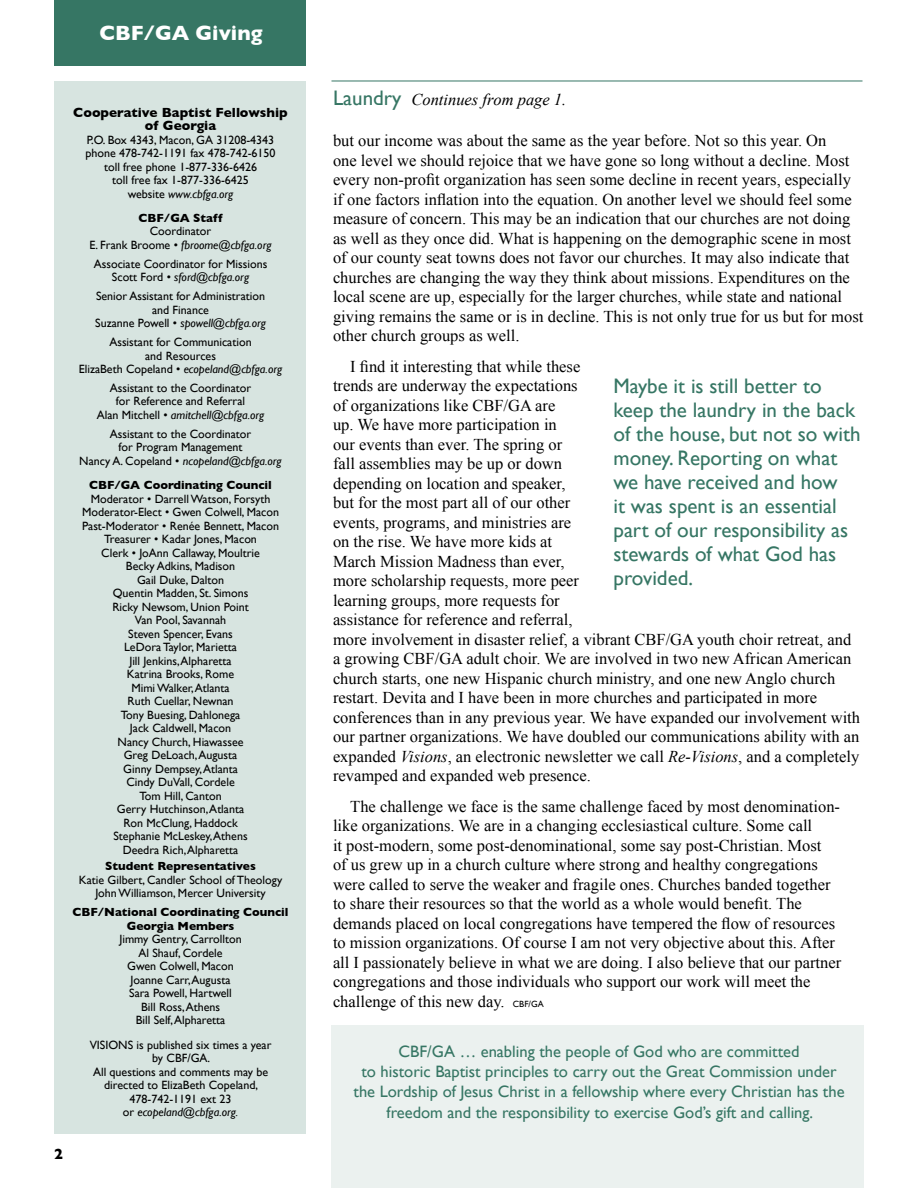
<style>
.page{position:relative;width:918px;height:1188px;background:#fff}
.page>*{position:absolute;margin:0;border:0;box-sizing:border-box;transform-origin:0 0}
.t1{font:21px/24px "Gill Sans";color:#367664}
.t2{font:700 21px "Gill Sans";color:#fff}
.t3{font:16.5px/19.5px "Times New Roman";color:#000}
.t4{font:16.5px/20.2px "Gill Sans";color:#367664;text-align:center}
.t5{font:italic 16.5px "Times New Roman";color:#000}
.t6{font:700 15px "Gill Sans";color:#000}
.t7{font:700 13.5px/13.5px "Gill Sans";color:#000;text-align:center}
.t8{font:12px/13.5px "Gill Sans";color:#000;text-align:center}
.t9{font:700 12px/13.5px "Gill Sans";color:#000;text-align:center}
.s1{font-style:italic}
.s2{font-family:"Gill Sans";font-style:normal;font-size:21px;color:#367664}
.s3{font-family:"Gill Sans";font-size:9px}
</style>
<div class="page">
<div style="left:54px;top:81px;width:252px;height:1053px;background:#d7e4e0"></div>
<div style="left:54px;top:0;width:252px;height:66px;background:#367664"></div>
<div style="left:332px;top:1026px;width:532px;height:162px;background:#ebf1ef"></div>
<p class="t2" style="left:99px;top:21px;width:165px">CBF/GA Giving</p>
<p class="t7" style="left:73px;top:105px;width:216px">Cooperative Baptist Fellowship of Georgia</p>
<p class="t8" style="left:86px;top:133px;width:192px">P.O. Box 4343, Macon, GA 31208-4343 phone 478-742-1191 fax 478-742-6150 toll free phone 1-877-336-6426<br>toll free fax 1-877-336-6425<br>website <span class="s1">www.cbfga.org</span></p>
<p class="t9" style="left:139px;top:211px;width:85px">CBF/GA Staff</p>
<p class="t8" style="left:90px;top:224px;width:184px">Coordinator<br>E. Frank Broome • <span class="s1">fbroome@cbfga.org</span></p>
<p class="t8" style="left:94px;top:257px;width:175px">Associate Coordinator for Missions<br>Scott Ford • <span class="s1">sford@cbfga.org</span></p>
<p class="t8" style="left:95px;top:289px;width:172px">Senior Assistant for Administration and Finance<br>Suzanne Powell • <span class="s1">spowell@cbfga.org</span></p>
<p class="t8" style="left:79px;top:335px;width:205px">Assistant for Communication<br>and Resources<br>ElizaBeth Copeland • <span class="s1">ecopeland@cbfga.org</span></p>
<p class="t8" style="left:97px;top:381px;width:169px">Assistant to the Coordinator<br>for Reference and Referral<br>Alan Mitchell • <span class="s1">amitchell@cbfga.org</span></p>
<p class="t8" style="left:79px;top:427px;width:204px">Assistant to the Coordinator<br>for Program Management<br>Nancy A. Copeland • <span class="s1">ncopeland@cbfga.org</span></p>
<p class="t9" style="left:89px;top:478px;width:184px">CBF/GA Coordinating Council</p>
<p class="t8" style="left:82px;top:492px;width:199px">Moderator • Darrell Watson, Forsyth<br>Moderator-Elect • Gwen Colwell, Macon<br>Past-Moderator • Renée Bennett, Macon<br>Treasurer • Kadar Jones, Macon<br>Clerk • JoAnn Callaway, Moultrie<br>Becky Adkins, Madison<br>Gail Duke, Dalton<br>Quentin Madden, St. Simons<br>Ricky Newsom, Union Point<br>Van Pool, Savannah<br>Steven Spencer, Evans<br>LeDora Taylor, Marietta<br>Jill Jenkins, Alpharetta<br>Katrina Brooks, Rome<br>Mimi Walker, Atlanta<br>Ruth Cuellar, Newnan<br>Tony Buesing, Dahlonega<br>Jack Caldwell, Macon<br>Nancy Church, Hiawassee<br>Greg DeLoach, Augusta<br>Ginny Dempsey, Atlanta<br>Cindy DuVall, Cordele<br>Tom Hill, Canton<br>Gerry Hutchinson, Atlanta<br>Ron McClung, Haddock<br>Stephanie McLeskey, Athens<br>Deedra Rich, Alpharetta</p>
<p class="t9" style="left:105px;top:859px;width:152px">Student Representatives</p>
<p class="t8" style="left:79px;top:873px;width:205px">Katie Gilbert, Candler School of Theology<br>John Williamson, Mercer University</p>
<p class="t9" style="left:72px;top:905px;width:218px">CBF/National Coordinating Council<br>Georgia Members</p>
<p class="t8" style="left:119px;top:932px;width:124px">Jimmy Gentry, Carrollton<br>Al Shauf, Cordele<br>Gwen Colwell, Macon<br>Joanne Carr, Augusta<br>Sara Powell, Hartwell<br>Bill Ross, Athens<br>Bill Self, Alpharetta</p>
<p class="t8" style="left:90px;top:1038px;width:183px">VISIONS is published six times a year by CBF/GA.<br>All questions and comments may be directed to ElizaBeth Copeland,<br>478-742-1191 ext 23<br>or <span class="s1">ecopeland@cbfga.org.</span></p>
<p class="t6" style="left:54px;top:1145px;width:10px">2</p>
<p class="t5" style="left:333px;top:89px;width:235px"><span class="s2">Laundry</span> Continues from page 1.</p>
<p class="t3" style="left:333px;top:131px;width:532px">but our income was about the same as the year before. Not so this year. On<br>one level we should rejoice that we have gone so long without a decline. Most every non-profit organization has seen some decline in recent years, especially if one factors inflation into the equation. On another level we should feel some measure of concern. This may be an indication that our churches are not doing as well as they once did. What is happening on the demographic scene in most of our county seat towns does not favor our churches. It may also indicate that churches are changing the way they think about missions. Expenditures on the local scene are up, especially for the larger churches, while state and national giving remains the same or is in decline. This is not only true for us but for most other church groups as well.</p>
<p class="t3" style="left:333px;top:356px;width:529px;text-indent:17px">I find it interesting that while these<br>trends are underway the expectations<br>of organizations like CBF/GA are<br>up. We have more participation in<br>our events than ever. The spring or<br>fall assemblies may be up or down<br>depending on location and speaker,<br>but for the most part all of our other<br>events, programs, and ministries are<br>on the rise. We have more kids at<br>March Mission Madness than ever,<br>more scholarship requests, more peer<br>learning groups, more requests for<br>assistance for reference and referral,<br>more involvement in disaster relief, a vibrant CBF/GA youth choir retreat, and a growing CBF/GA adult choir. We are involved in two new African American church starts, one new Hispanic church ministry, and one new Anglo church restart. Devita and I have been in more churches and participated in more conferences than in any previous year. We have expanded our involvement with our partner organizations. We have doubled our communications ability with an expanded <span class="s1">Visions</span>, an electronic newsletter we call <span class="s1">Re-Visions</span>, and a completely revamped and expanded web presence.</p>
<p class="t3" style="left:333px;top:796px;width:510px;text-indent:17px">The challenge we face is the same challenge faced by most denomination&shy;like organizations. We are in a changing ecclesiastical culture. Some call<br>it post-modern, some post-denominational, some say post-Christian. Most<br>of us grew up in a church culture where strong and healthy congregations were called to serve the weaker and fragile ones. Churches banded together to share their resources so that the world as a whole would benefit. The demands placed on local congregations have tempered the flow of resources to mission organizations. Of course I am not very objective about this. After all I passionately believe in what we are doing. I also believe that our partner congregations and those individuals who support our work will meet the challenge of this new day. <span class="s3">CBF/GA</span></p>
<p class="t1" style="left:614px;top:373px;width:249px">Maybe it is still better to keep the laundry in the back of the house, but not so with money. Reporting on what we have received and how<br>it was spent is an essential part of our responsibility as stewards of what God has provided.</p>
<p class="t4" style="left:354px;top:1041px;width:493px">CBF/GA … enabling the people of God who are committed<br>to historic Baptist principles to carry out the Great Commission under the Lordship of Jesus Christ in a fellowship where every Christian has the freedom and the responsibility to exercise God’s gift and calling.</p>
</div>
